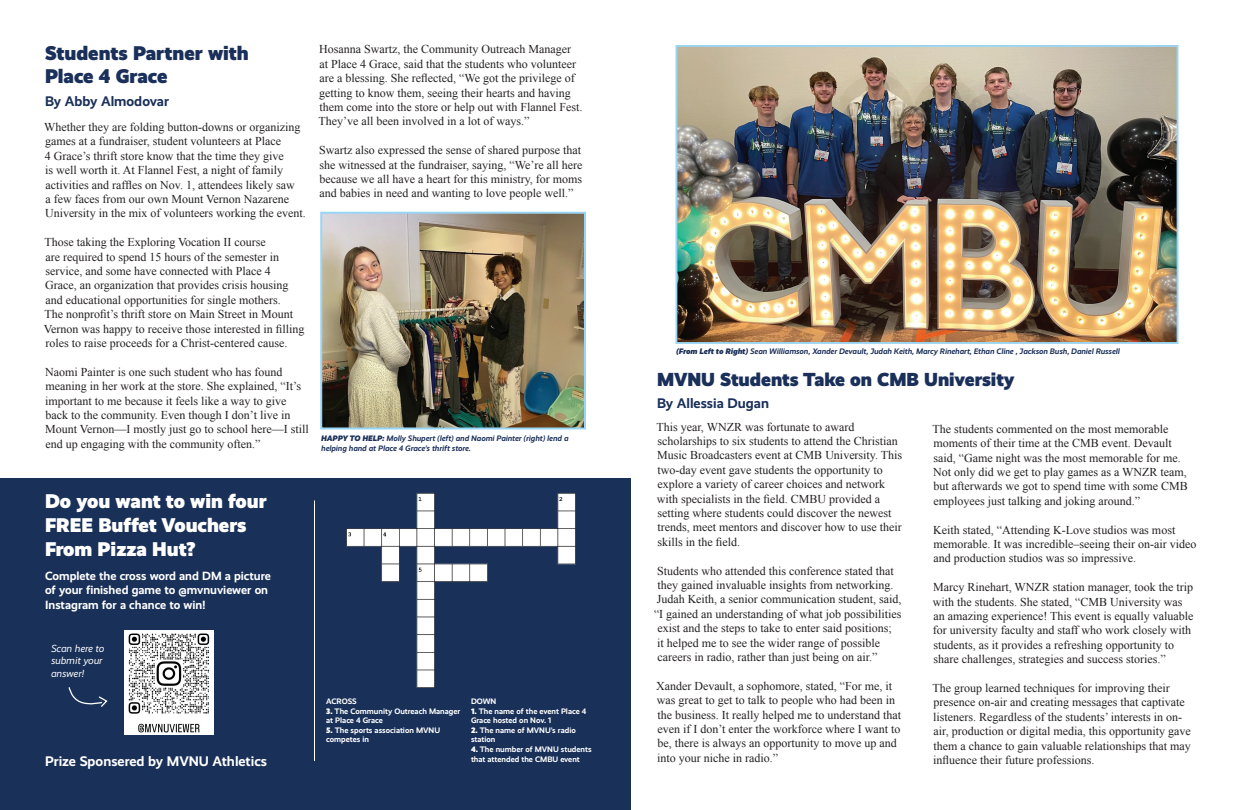
<style>
.page{position:relative;width:1242px;height:810px;background:#fff}
.page>*{position:absolute;margin:0;border:0;box-sizing:border-box;transform-origin:0 0}
.t1{font:900 20px/24px "Realist";color:#fff}
.t2{font:900 20px/23px "Realist";color:#1a2f59}
.t3{font:900 19px "Realist";color:#1a2f59}
.t4{font:700 14px "Realist";color:#1a2f59}
.t5{font:700 14px "Realist";color:#fff}
.t6{font:12px/14.4px "Times New Roman";color:#231f20}
.t7{font:700 12px/14.4px "Realist";color:#fff}
.t8{font:italic 10.3px/12.4px "Realist";color:#fff}
.t9{font:700 8px/9.6px "Realist";color:#fff}
.t10{font:italic 700 8px/9.6px "Realist";color:#1a2f59}
.s1{font-weight:900}
</style>
<div class="page">
<img style="left:323px;top:215px;width:260px;height:211px">
<div style="left:320px;top:212px;width:266px;height:217px;border:2px solid #99d6f5"></div>
<img style="left:679px;top:48px;width:496px;height:293px">
<div style="left:676px;top:45px;width:502px;height:299px;border:2px solid #99d6f5"></div>
<div style="left:0;top:478px;width:631px;height:332px;background:#193058"></div>
<svg style="left:68px;top:687px;width:40px;height:20px"></svg>
<img style="left:125px;top:631px;width:88px;height:103px">
<hr style="left:314px;top:501px;width:1px;height:260px;background:#fff">
<img style="left:314px;top:493px;width:262px;height:195px">
<p class="t6" style="left:318px;top:42px;width:265px">Hosanna Swartz, the Community Outreach Manager<br>at Place 4 Grace, said that the students who volunteer are a blessing. She reflected, “We got the privilege of getting to know them, seeing their hearts and having them come into the store or help out with Flannel Fest.<br>They’ve all been involved in a lot of ways.”</p>
<p class="t6" style="left:319px;top:143px;width:265px;text-align:justify">Swartz also expressed the sense of shared purpose that she witnessed at the fundraiser, saying, “We’re all here because we all have a heart for this ministry, for moms and babies in need and wanting to love people well.”</p>
<p class="t2" style="left:45px;top:42px;width:205px">Students Partner with<br>Place 4 Grace</p>
<p class="t4" style="left:45px;top:93px;width:126px">By Abby Almodovar</p>
<p class="t6" style="left:44px;top:120px;width:263px">Whether they are folding button-downs or organizing games at a fundraiser, student volunteers at Place<br>4 Grace’s thrift store know that the time they give<br>is well worth it. At Flannel Fest, a night of family activities and raffles on Nov. 1, attendees likely saw<br>a few faces from our own Mount Vernon Nazarene University in the mix of volunteers working the event.</p>
<p class="t6" style="left:44px;top:235px;width:262px">Those taking the Exploring Vocation II course<br>are required to spend 15 hours of the semester in service, and some have connected with Place 4<br>Grace, an organization that provides crisis housing and educational opportunities for single mothers.<br>The nonprofit’s thrift store on Main Street in Mount Vernon was happy to receive those interested in filling roles to raise proceeds for a Christ-centered cause.</p>
<p class="t6" style="left:45px;top:364px;width:265px">Naomi Painter is one such student who has found meaning in her work at the store. She explained, “It’s important to me because it feels like a way to give back to the community. Even though I don’t live in Mount Vernon—I mostly just go to school here—I still end up engaging with the community often.”</p>
<p class="t3" style="left:657px;top:368px;width:359px">MVNU Students Take on CMB University</p>
<p class="t10" style="left:676px;top:347px;width:445px"><span class="s1">(From Left to Right)</span> Sean Williamson, Xander Devault, Judah Keith, Marcy Rinehart, Ethan Cline , Jackson Bush, Daniel Russell</p>
<p class="t4" style="left:657px;top:395px;width:114px">By Allessia Dugan</p>
<p class="t6" style="left:656px;top:419px;width:247px">This year, WNZR was fortunate to award scholarships to six students to attend the Christian Music Broadcasters event at CMB University. This two-day event gave students the opportunity to explore a variety of career choices and network with specialists in the field. CMBU provided a setting where students could discover the newest trends, meet mentors and discover how to use their skills in the field.</p>
<p class="t6" style="left:654px;top:563px;width:249px">Students who attended this conference stated that they gained invaluable insights from networking.<br>Judah Keith, a senior communication student, said, “I gained an understanding of what job possibilities exist and the steps to take to enter said positions;<br>it helped me to see the wider range of possible careers in radio, rather than just being on air.”</p>
<p class="t6" style="left:656px;top:678px;width:247px">Xander Devault, a sophomore, stated, “For me, it was great to get to talk to people who had been in the business. It really helped me to understand that even if I don’t enter the workforce where I want to be, there is always an opportunity to move up and into your niche in radio.”</p>
<p class="t6" style="left:932px;top:421px;width:257px">The students commented on the most memorable moments of their time at the CMB event. Devault said, “Game night was the most memorable for me.<br>Not only did we get to play games as a WNZR team, but afterwards we got to spend time with some CMB employees just talking and joking around.”</p>
<p class="t6" style="left:933px;top:522px;width:265px">Keith stated, “Attending K-Love studios was most memorable. It was incredible–seeing their on-air video and production studios was so impressive.</p>
<p class="t6" style="left:933px;top:580px;width:262px">Marcy Rinehart, WNZR station manager, took the trip with the students. She stated, “CMB University was an amazing experience! This event is equally valuable for university faculty and staff who work closely with students, as it provides a refreshing opportunity to share challenges, strategies and success stories.”</p>
<p class="t6" style="left:932px;top:681px;width:260px">The group learned techniques for improving their presence on-air and creating messages that captivate listeners. Regardless of the students’ interests in on&shy;air, production or digital media, this opportunity gave them a chance to gain valuable relationships that may influence their future professions.</p>
<p class="t10" style="left:321px;top:433px;width:249px"><span class="s1">HAPPY TO HELP:</span> Molly Shupert (left) and Naomi Painter (right) lend a helping hand at Place 4 Grace’s thrift store.</p>
<p class="t1" style="left:45px;top:489px;width:223px">Do you want to win four<br>FREE Buffet Vouchers<br>From Pizza Hut?</p>
<p class="t7" style="left:45px;top:569px;width:227px">Complete the cross word and DM a picture of your finished game to @mvnuviewer on<br>Instagram for a chance to win!</p>
<p class="t8" style="left:51px;top:642px;width:55px">Scan here to submit your answer!</p>
<p class="t9" style="left:326px;top:697px;width:32px">ACROSS</p>
<p class="t9" style="left:326px;top:706px;width:136px"><span class="s1">3.</span> The Community Outreach Manager at Place 4 Grace</p>
<p class="t9" style="left:326px;top:725px;width:115px"><span class="s1">5.</span> The sports association MVNU</p>
<p class="t9" style="left:326px;top:735px;width:44px">competes in</p>
<p class="t9" style="left:471px;top:697px;width:27px">DOWN</p>
<p class="t9" style="left:471px;top:706px;width:117px"><span class="s1">1.</span> The name of the event Place 4<br>Grace hosted on Nov. 1</p>
<p class="t9" style="left:471px;top:725px;width:106px"><span class="s1">2.</span> The name of MVNU’s radio station</p>
<p class="t9" style="left:471px;top:745px;width:122px"><span class="s1">4.</span> The number of MVNU students that attended the CMBU event</p>
<p class="t5" style="left:45px;top:753px;width:224px">Prize Sponsered by MVNU Athletics</p>
</div>
